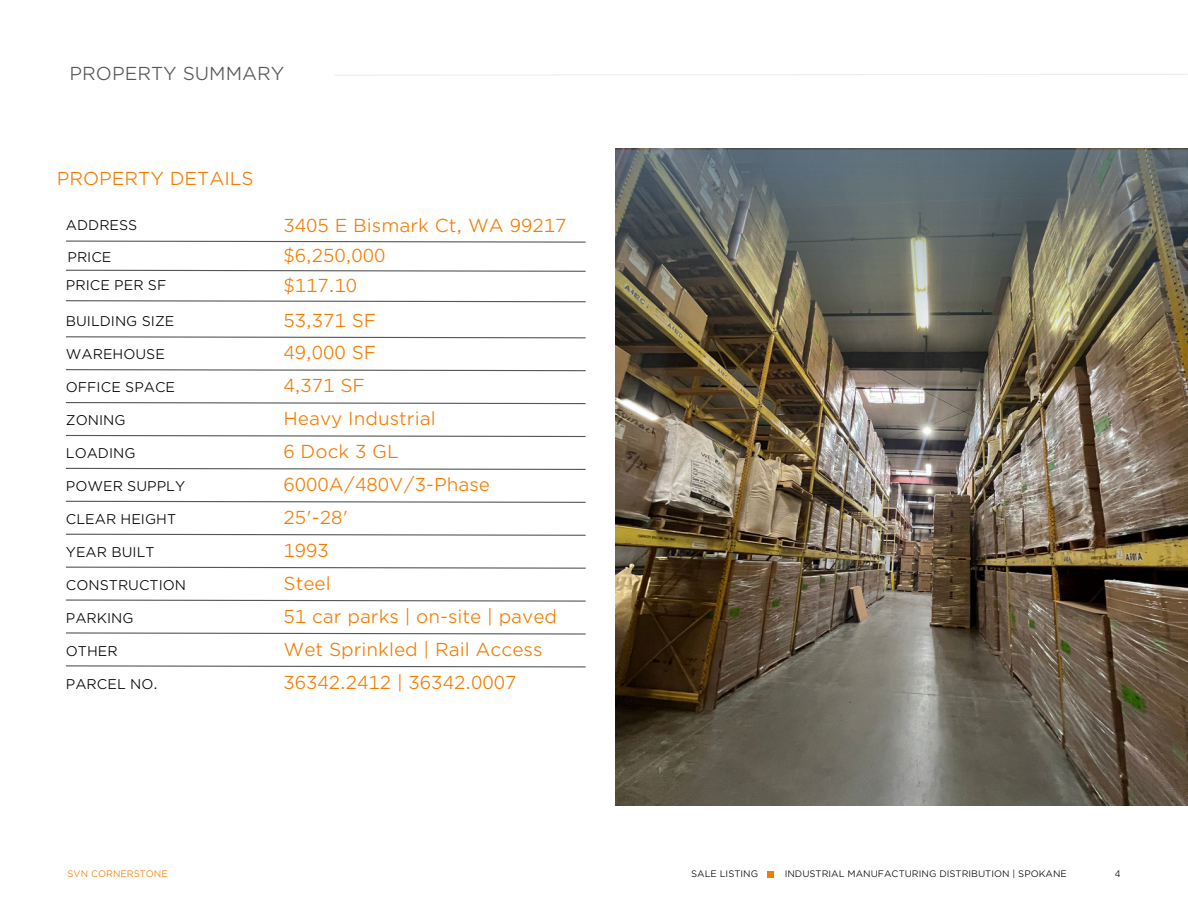
<style>
.page{position:relative;width:1188px;height:918px;background:#fff}
.page>*{position:absolute;margin:0;border:0;box-sizing:border-box;transform-origin:0 0}
.t1{font:18px "Gotham Office";color:#f47c00}
.t2{font:18px "Gotham Office";color:#555759}
.t3{font:13.5px "Gotham Office";color:#000}
.t4{font:9px "Gotham Office";color:#000}
.t5{font:9px "Gotham Office";color:#f47c00}
</style>
<div class="page">
<img style="left:615px;top:364px;width:573px;height:442px">
<img style="left:615px;top:148px;width:573px;height:216px">
<svg style="left:65px;top:240px;width:521px;height:3px"></svg>
<svg style="left:65px;top:336px;width:521px;height:3px"></svg>
<svg style="left:65px;top:369px;width:521px;height:3px"></svg>
<svg style="left:65px;top:402px;width:521px;height:3px"></svg>
<svg style="left:65px;top:434px;width:521px;height:4px"></svg>
<svg style="left:65px;top:467px;width:521px;height:3px"></svg>
<svg style="left:65px;top:500px;width:521px;height:3px"></svg>
<svg style="left:65px;top:533px;width:521px;height:3px"></svg>
<svg style="left:65px;top:566px;width:521px;height:3px"></svg>
<svg style="left:66px;top:599px;width:520px;height:3px"></svg>
<svg style="left:66px;top:632px;width:520px;height:3px"></svg>
<svg style="left:66px;top:665px;width:520px;height:3px"></svg>
<svg style="left:334px;top:74px;width:854px;height:2px"></svg>
<svg style="left:65px;top:300px;width:521px;height:3px"></svg>
<svg style="left:65px;top:269px;width:521px;height:3px"></svg>
<div style="left:767px;top:871px;width:7px;height:6px;background:#f47c00"></div>
<p class="t2" style="left:70px;top:62px;width:216px">PROPERTY SUMMARY</p>
<h1 class="t1" style="left:57px;top:168px;width:198px">PROPERTY DETAILS</h1>
<h1 class="t3" style="left:66px;top:218px;width:73px">ADDRESS</h1>
<p class="t1" style="left:284px;top:214px;width:284px">3405 E Bismark Ct, WA 99217</p>
<p class="t3" style="left:68px;top:249px;width:46px">PRICE</p>
<h3 class="t1" style="left:284px;top:245px;width:104px">$6,250,000</h3>
<h2 class="t3" style="left:66px;top:278px;width:102px">PRICE PER SF</h2>
<h3 class="t1" style="left:284px;top:274px;width:75px">$117.10</h3>
<h3 class="t3" style="left:66px;top:313px;width:110px">BUILDING SIZE</h3>
<h2 class="t3" style="left:66px;top:346px;width:101px">WAREHOUSE</h2>
<p class="t3" style="left:66px;top:379px;width:111px">OFFICE SPACE</p>
<h2 class="t3" style="left:66px;top:412px;width:61px">ZONING</h2>
<h3 class="t3" style="left:66px;top:445px;width:71px">LOADING</h3>
<p class="t3" style="left:66px;top:478px;width:121px">POWER SUPPLY</p>
<h2 class="t3" style="left:66px;top:511px;width:112px">CLEAR HEIGHT</h2>
<h3 class="t3" style="left:66px;top:544px;width:90px">YEAR BUILT</h3>
<h3 class="t3" style="left:66px;top:577px;width:122px">CONSTRUCTION</h3>
<p class="t3" style="left:66px;top:610px;width:69px">PARKING</p>
<p class="t3" style="left:66px;top:643px;width:53px">OTHER</p>
<h1 class="t3" style="left:66px;top:676px;width:93px">PARCEL NO.</h1>
<h3 class="t1" style="left:284px;top:309px;width:94px">53,371 SF</h3>
<h1 class="t1" style="left:284px;top:342px;width:94px">49,000 SF</h1>
<p class="t1" style="left:284px;top:375px;width:83px">4,371 SF</p>
<h3 class="t1" style="left:284px;top:408px;width:154px">Heavy Industrial</h3>
<h2 class="t1" style="left:284px;top:441px;width:117px">6 Dock 3 GL</h2>
<p class="t1" style="left:284px;top:474px;width:208px">6000A/480V/3-Phase</p>
<h3 class="t1" style="left:284px;top:507px;width:66px">25'-28'</h3>
<h2 class="t1" style="left:284px;top:540px;width:47px">1993</h2>
<p class="t1" style="left:284px;top:573px;width:49px">Steel</p>
<h3 class="t1" style="left:284px;top:605px;width:275px">51 car parks | on-site | paved</h3>
<h2 class="t1" style="left:284px;top:638px;width:261px">Wet Sprinkled | Rail Access</h2>
<p class="t1" style="left:284px;top:671px;width:234px">36342.2412 | 36342.0007</p>
<h2 class="t4" style="left:691px;top:868px;width:69px">SALE LISTING</h2>
<p class="t4" style="left:785px;top:868px;width:284px">INDUSTRIAL MANUFACTURING DISTRIBUTION | SPOKANE</p>
<h3 class="t5" style="left:68px;top:868px;width:102px">SVN CORNERSTONE</h3>
<h1 class="t4" style="left:1115px;top:868px;width:7px">4</h1>
</div>
